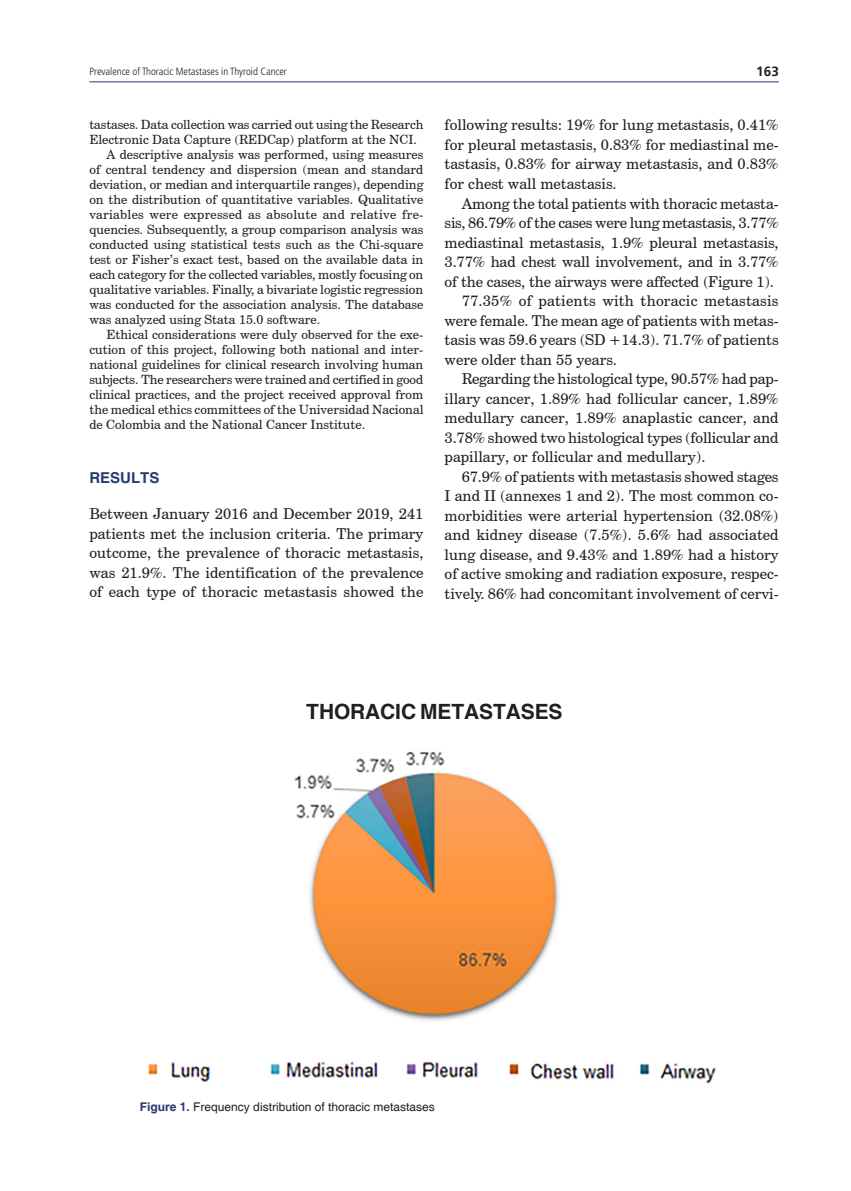
<style>
.page{position:relative;width:851px;height:1191px;background:#fff}
.page>*{position:absolute;margin:0;border:0;box-sizing:border-box;transform-origin:0 0}
.t1{font:700 21px "Helvetica";letter-spacing:-.005em;color:#231f20}
.t2{font:15px/19.5px "Century Schoolbook BT";color:#231f20;text-align:justify}
.t3{font:700 15px "Helvetica";color:#253a71}
.t4{font:700 13.5px "Frutiger";color:#231f20}
.t5{font:12.75px "Century Schoolbook BT";color:#231f20}
.t6{font:12.75px "Century Schoolbook BT";letter-spacing:.02em;color:#231f20}
.t7{font:12px "Helvetica";color:#231f20}
.t8{font:300 condensed 10.5px "Frutiger LT Std";color:#231f20}
.s1{font-weight:700;color:#253a71}
</style>
<div class="page">
<hr style="left:89px;top:81px;width:689px;height:1px;background:#253a71">
<img style="left:148px;top:751px;width:568px;height:333px">
<p class="t8" style="left:89px;top:66px;width:199px">Prevalence of Thoracic Metastases in Thyroid Cancer</p>
<p class="t4" style="left:756px;top:63px;width:24px">163</p>
<p class="t5" style="left:89px;top:116px;width:335px">tastases. Data collection was carried out using the Research</p>
<p class="t5" style="left:89px;top:131px;width:329px">Electronic Data Capture (REDCap) platform at the NCI.</p>
<p class="t5" style="left:106px;top:146px;width:318px">A descriptive analysis was performed, using measures</p>
<p class="t5" style="left:89px;top:161px;width:335px">of central tendency and dispersion (mean and standard</p>
<p class="t5" style="left:89px;top:176px;width:335px">deviation, or median and interquartile ranges), depending</p>
<p class="t5" style="left:89px;top:191px;width:335px">on the distribution of quantitative variables. Qualitative</p>
<p class="t6" style="left:89px;top:206px;width:335px">variables were expressed as absolute and relative fre-</p>
<p class="t5" style="left:89px;top:221px;width:335px">quencies. Subsequently, a group comparison analysis was</p>
<p class="t5" style="left:89px;top:236px;width:335px">conducted using statistical tests such as the Chi-square</p>
<p class="t5" style="left:89px;top:251px;width:335px">test or Fisher’s exact test, based on the available data in</p>
<p class="t5" style="left:89px;top:266px;width:335px">each category for the collected variables, mostly focusing on</p>
<p class="t5" style="left:89px;top:281px;width:335px">qualitative variables. Finally, a bivariate logistic regression</p>
<p class="t5" style="left:89px;top:296px;width:335px">was conducted for the association analysis. The database</p>
<p class="t5" style="left:89px;top:311px;width:232px">was analyzed using Stata 15.0 software.</p>
<p class="t5" style="left:106px;top:326px;width:318px">Ethical considerations were duly observed for the exe-</p>
<p class="t5" style="left:89px;top:341px;width:335px">cution of this project, following both national and inter-</p>
<p class="t5" style="left:89px;top:356px;width:335px">national guidelines for clinical research involving human</p>
<p class="t5" style="left:89px;top:371px;width:335px">subjects. The researchers were trained and certified in good</p>
<p class="t5" style="left:89px;top:386px;width:335px">clinical practices, and the project received approval from</p>
<p class="t5" style="left:89px;top:401px;width:335px">the medical ethics committees of the Universidad Nacional</p>
<p class="t5" style="left:89px;top:416px;width:277px">de Colombia and the National Cancer Institute.</p>
<p class="t3" style="left:89px;top:468px;width:72px">RESULTS</p>
<p class="t2" style="left:89px;top:504px;width:335px">Between January 2016 and December 2019, 241 patients met the inclusion criteria. The primary outcome, the prevalence of thoracic metastasis, was 21.9%. The identification of the prevalence of each type of thoracic metastasis showed the</p>
<p class="t2" style="left:444px;top:115px;width:335px">following results: 19% for lung metastasis, 0.41% for pleural metastasis, 0.83% for mediastinal me&shy;tastasis, 0.83% for airway metastasis, and 0.83% for chest wall metastasis.</p>
<p class="t2" style="left:461px;top:193px;width:318px">Among the total patients with thoracic metasta-</p>
<p class="t2" style="left:444px;top:213px;width:335px">sis, 86.79% of the cases were lung metastasis, 3.77%</p>
<p class="t2" style="left:444px;top:232px;width:335px">mediastinal metastasis, 1.9% pleural metastasis,</p>
<p class="t2" style="left:444px;top:252px;width:335px">3.77% had chest wall involvement, and in 3.77%</p>
<p class="t2" style="left:444px;top:271px;width:331px">of the cases, the airways were affected (Figure 1).</p>
<p class="t2" style="left:461px;top:291px;width:318px">77.35% of patients with thoracic metastasis</p>
<p class="t2" style="left:444px;top:310px;width:335px">were female. The mean age of patients with metas-</p>
<p class="t2" style="left:444px;top:330px;width:335px">tasis was 59.6 years (SD +14.3). 71.7% of patients</p>
<p class="t2" style="left:444px;top:349px;width:174px">were older than 55 years.</p>
<p class="t2" style="left:461px;top:369px;width:318px">Regarding the histological type, 90.57% had pap-</p>
<p class="t2" style="left:444px;top:388px;width:335px">illary cancer, 1.89% had follicular cancer, 1.89%</p>
<p class="t2" style="left:444px;top:408px;width:335px">medullary cancer, 1.89% anaplastic cancer, and</p>
<p class="t2" style="left:444px;top:427px;width:335px">3.78% showed two histological types (follicular and</p>
<p class="t2" style="left:444px;top:447px;width:262px">papillary, or follicular and medullary).</p>
<p class="t2" style="left:461px;top:466px;width:318px">67.9% of patients with metastasis showed stages</p>
<p class="t2" style="left:444px;top:486px;width:335px">I and II (annexes 1 and 2). The most common co-</p>
<p class="t2" style="left:444px;top:505px;width:335px">morbidities were arterial hypertension (32.08%)</p>
<p class="t2" style="left:444px;top:525px;width:335px">and kidney disease (7.5%). 5.6% had associated</p>
<p class="t2" style="left:444px;top:544px;width:335px">lung disease, and 9.43% and 1.89% had a history</p>
<p class="t2" style="left:444px;top:564px;width:335px">of active smoking and radiation exposure, respec-</p>
<p class="t2" style="left:444px;top:583px;width:335px">tively. 86% had concomitant involvement of cervi-</p>
<h1 class="t1" style="left:306px;top:699px;width:258px">THORACIC METASTASES</h1>
<p class="t7" style="left:140px;top:1100px;width:296px"><span class="s1">Figure 1.</span> Frequency distribution of thoracic metastases</p>
</div>
